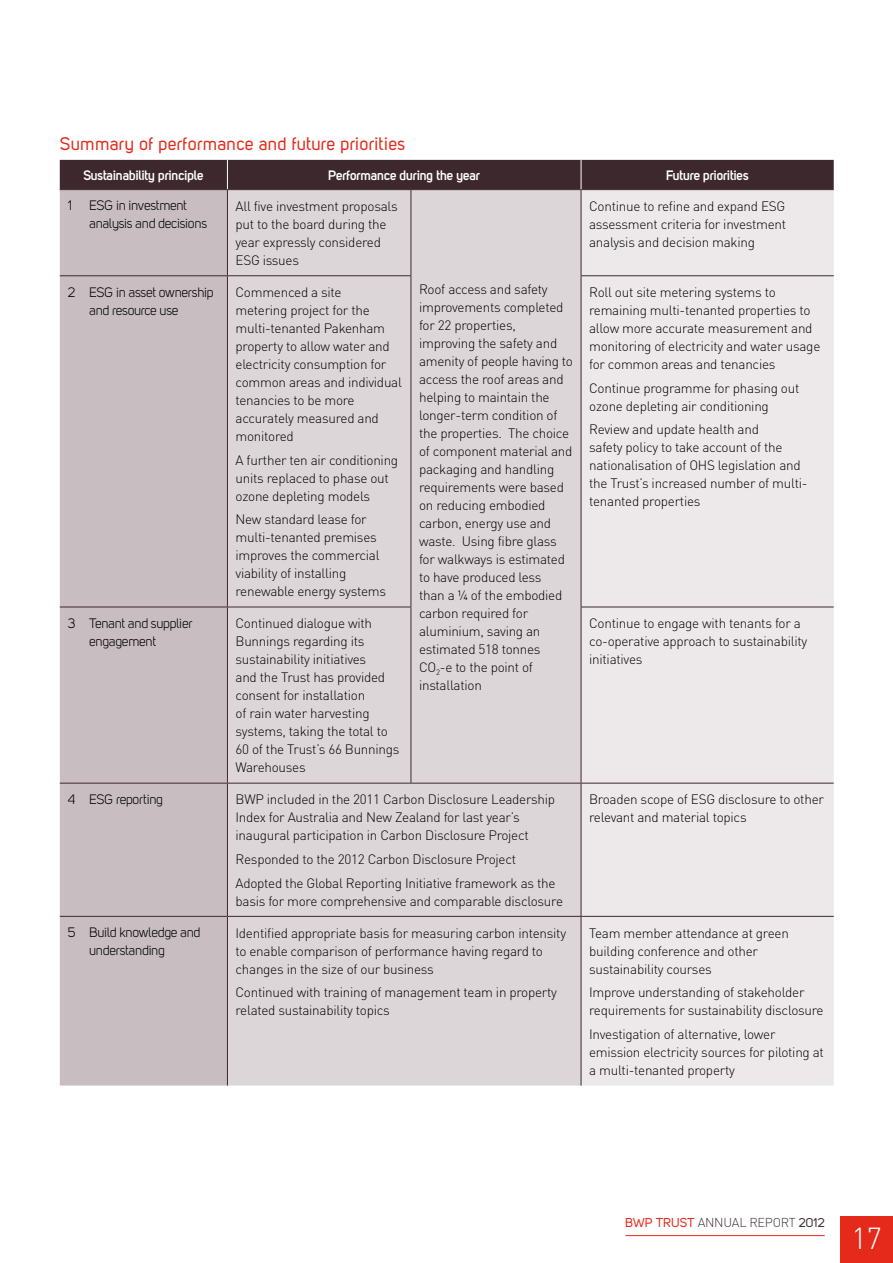
<style>
.page{position:relative;width:893px;height:1263px;background:#fff}
.page>*{position:absolute;margin:0;border:0;box-sizing:border-box;transform-origin:0 0}
.t1{font:300 30px "DIN";color:#fff}
.t2{font:18px "Uni Sans Regular";letter-spacing:.01em;color:#e52a1b}
.t3{font:300 13.5px/18px "DIN";letter-spacing:-.02em;color:#000}
.t4{font:13.5px/18px "Uni Sans Book";letter-spacing:-.02em;color:#000}
.t5{font:700 13.5px "Uni Sans Semi";letter-spacing:-.02em;color:#fff}
.t6{font:300 12.75px "DIN";letter-spacing:-.02em;color:#403134}
.s1{font-family:"Uni Sans Regular";font-weight:400;color:#e52a1b}
.s2{font-family:"Uni Sans Regular";font-weight:400}
</style>
<div class="page">
<div style="left:840px;top:1216px;width:53px;height:47px;background:#e52a1b"></div>
<hr style="left:626px;top:1235px;width:199px;height:1px;background:#e52a1b">
<div style="left:60px;top:190px;width:167px;height:895px;background:#c8bec1"></div>
<div style="left:228px;top:190px;width:353px;height:895px;background:#ddd6d9"></div>
<div style="left:582px;top:190px;width:252px;height:895px;background:#ede9eb"></div>
<div style="left:60px;top:160px;width:774px;height:30px;background:#3d282d"></div>
<hr style="left:227px;top:190px;width:1px;height:85px;background:#3d282d">
<hr style="left:411px;top:190px;width:1px;height:85px;background:#3d282d">
<hr style="left:581px;top:190px;width:1px;height:85px;background:#3d282d">
<hr style="left:60px;top:275px;width:167px;height:1px;background:#3d282d">
<hr style="left:227px;top:275px;width:184px;height:1px;background:#3d282d">
<hr style="left:227px;top:276px;width:1px;height:331px;background:#3d282d">
<hr style="left:411px;top:276px;width:1px;height:331px;background:#3d282d">
<hr style="left:581px;top:275px;width:253px;height:1px;background:#3d282d">
<hr style="left:581px;top:276px;width:1px;height:331px;background:#3d282d">
<hr style="left:60px;top:607px;width:167px;height:1px;background:#3d282d">
<hr style="left:227px;top:607px;width:184px;height:1px;background:#3d282d">
<hr style="left:227px;top:607px;width:1px;height:176px;background:#3d282d">
<hr style="left:411px;top:607px;width:1px;height:176px;background:#3d282d">
<hr style="left:581px;top:607px;width:253px;height:1px;background:#3d282d">
<hr style="left:581px;top:607px;width:1px;height:176px;background:#3d282d">
<hr style="left:60px;top:783px;width:167px;height:1px;background:#3d282d">
<hr style="left:227px;top:783px;width:184px;height:1px;background:#3d282d">
<hr style="left:227px;top:783px;width:1px;height:133px;background:#3d282d">
<hr style="left:411px;top:783px;width:170px;height:1px;background:#3d282d">
<hr style="left:581px;top:783px;width:253px;height:1px;background:#3d282d">
<hr style="left:581px;top:783px;width:1px;height:133px;background:#3d282d">
<hr style="left:60px;top:916px;width:167px;height:1px;background:#3d282d">
<hr style="left:227px;top:916px;width:184px;height:1px;background:#3d282d">
<hr style="left:227px;top:917px;width:1px;height:168px;background:#3d282d">
<hr style="left:411px;top:916px;width:170px;height:1px;background:#3d282d">
<hr style="left:581px;top:916px;width:253px;height:1px;background:#3d282d">
<hr style="left:581px;top:917px;width:1px;height:168px;background:#3d282d">
<h2 class="t2" style="left:60px;top:133px;width:347px">Summary of performance and future priorities</h2>
<p class="t5" style="left:83px;top:167px;width:122px">Sustainability principle</p>
<p class="t5" style="left:328px;top:167px;width:153px">Performance during the year</p>
<p class="t5" style="left:666px;top:167px;width:84px">Future priorities</p>
<p class="t4" style="left:68px;top:197px;width:6px">1</p>
<p class="t4" style="left:89px;top:197px;width:119px">ESG in investment analysis and decisions</p>
<p class="t3" style="left:236px;top:197px;width:164px">All five investment proposals put to the board during the year expressly considered<br>ESG issues</p>
<p class="t3" style="left:419px;top:280px;width:155px">Roof access and safety improvements completed for 22 properties, improving the safety and amenity of people having to access the roof areas and helping to maintain the longer-term condition of the properties. The choice of component material and packaging and handling requirements were based on reducing embodied carbon, energy use and waste. Using fibre glass for walkways is estimated to have produced less<br>than a ¼ of the embodied carbon required for aluminium, saving an estimated 518 tonnes<br>CO <sub>2</sub>-e to the point of installation</p>
<p class="t3" style="left:589px;top:197px;width:199px;text-align:justify">Continue to refine and expand ESG assessment criteria for investment analysis and decision making</p>
<p class="t4" style="left:89px;top:283px;width:126px;text-indent:-21px">2 ESG in asset ownership and resource use</p>
<p class="t3" style="left:236px;top:283px;width:168px">Commenced a site<br>metering project for the multi-tenanted Pakenham property to allow water and electricity consumption for common areas and individual tenancies to be more accurately measured and monitored</p>
<p class="t3" style="left:236px;top:451px;width:164px">A further ten air conditioning units replaced to phase out ozone depleting models</p>
<p class="t3" style="left:236px;top:510px;width:152px">N ew standard lease for multi-tenanted premises improves the commercial viability of installing renewable energy systems</p>
<p class="t3" style="left:589px;top:283px;width:233px">Roll out site metering systems to remaining multi-tenanted properties to allow more accurate measurement and monitoring of electricity and water usage for common areas and tenancies</p>
<p class="t3" style="left:589px;top:379px;width:212px">Continue programme for phasing out ozone depleting air conditioning</p>
<p class="t3" style="left:589px;top:420px;width:220px">Review and update health and<br>safety policy to take account of the nationalisation of O HS legislation and the Trust’s increased number of multi&shy;tenanted properties</p>
<p class="t4" style="left:89px;top:614px;width:105px;text-indent:-21px">3 Tenant and supplier engagement</p>
<p class="t3" style="left:236px;top:614px;width:165px">Continued dialogue with<br>Bunnings regarding its sustainability initiatives<br>and the Trust has provided consent for installation<br>of rain water harvesting systems, taking the total to<br>60 of the Trust’s 66 Bunnings<br>Warehouses</p>
<p class="t3" style="left:589px;top:614px;width:220px">Continue to engage with tenants for a co-operative approach to sustainability initiatives</p>
<p class="t4" style="left:68px;top:790px;width:97px">4 ESG reporting</p>
<p class="t3" style="left:236px;top:790px;width:321px">BWP included in the 2011 Carbon Disclosure Leadership<br>Index for Australia and N ew Zealand for last year’s inaugural participation in Carbon Disclosure Project</p>
<p class="t3" style="left:236px;top:847px;width:321px;line-height:23.5px">Responded to the 2012 Carbon Disclosure Project<br>Adopted the Global Reporting Initiative framework as the</p>
<p class="t3" style="left:236px;top:891px;width:329px">basis for more comprehensive and comparable disclosure</p>
<p class="t3" style="left:589px;top:790px;width:236px">Broaden scope of ESG disclosure to other relevant and material topics</p>
<p class="t4" style="left:89px;top:923px;width:113px;text-indent:-21px">5 Build knowledge and understanding</p>
<p class="t3" style="left:236px;top:924px;width:332px">Identified appropriate basis for measuring carbon intensity to enable comparison of performance having regard to changes in the size of our business</p>
<p class="t3" style="left:236px;top:983px;width:323px">Continued with training of management team in property related sustainability topics</p>
<p class="t3" style="left:589px;top:924px;width:201px">Team member attendance at green building conference and other sustainability courses</p>
<p class="t3" style="left:589px;top:983px;width:236px">Improve understanding of stakeholder requirements for sustainability disclosure</p>
<p class="t3" style="left:589px;top:1025px;width:236px">Investigation of alternative, lower emission electricity sources for piloting at a multi-tenanted property</p>
<p class="t6" style="left:625px;top:1215px;width:201px"><span class="s1">BWP Trust</span> Annual Report <span class="s2">2012</span></p>
<h1 class="t1" style="left:851px;top:1219px;width:32px">17</h1>
</div>
